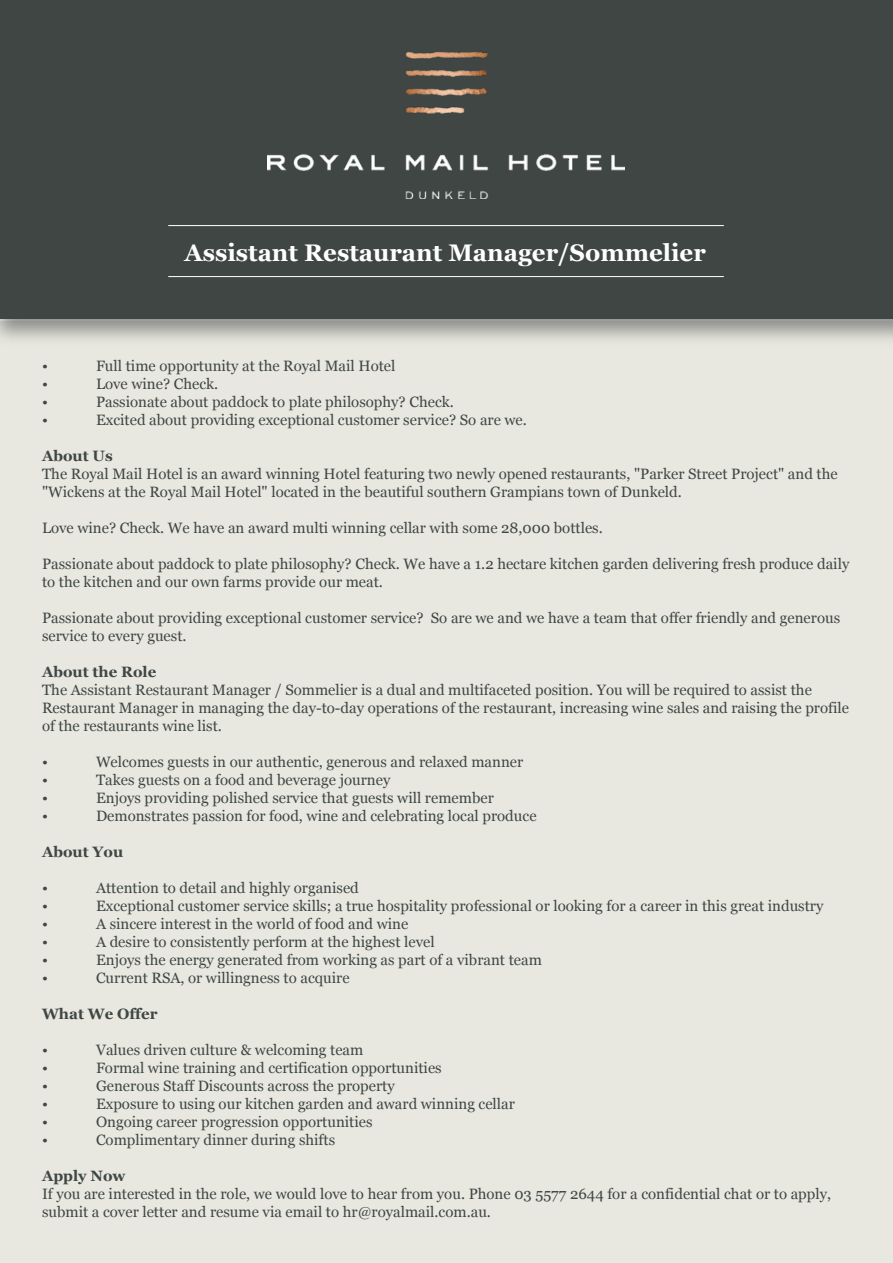
<style>
.page{position:relative;width:893px;height:1263px;background:#fff}
.page>*{position:absolute;margin:0;border:0;box-sizing:border-box;transform-origin:0 0}
.t1{font:700 24px "Georgia";color:#fff}
.t2{font:15px/18px "Georgia";color:#3f4644}
.t3{font:700 15px "Georgia";color:#3f4644}
</style>
<div class="page">
<div style="left:0;top:321px;width:893px;height:942px;background:#e8e8e0"></div>
<div style="left:0;top:0;width:893px;height:319px;background:#3f4644"></div>
<hr style="left:168px;top:225px;width:556px;height:1px;background:#fff">
<img style="left:267px;top:51px;width:357px;height:147px">
<hr style="left:168px;top:276px;width:556px;height:1px;background:#fff">
<h1 class="t1" style="left:184px;top:235px;width:523px">Assistant Restaurant Manager/Sommelier</h1>
<p class="t2" style="left:42px;top:356px;width:7px">•</p>
<p class="t2" style="left:96px;top:356px;width:301px">Full time opportunity at the Royal Mail Hotel</p>
<p class="t2" style="left:42px;top:374px;width:7px">•</p>
<p class="t2" style="left:96px;top:374px;width:124px">Love wine? Check.</p>
<p class="t2" style="left:42px;top:392px;width:7px">•</p>
<p class="t2" style="left:96px;top:392px;width:359px">Passionate about paddock to plate philosophy? Check.</p>
<p class="t2" style="left:42px;top:410px;width:7px">•</p>
<p class="t2" style="left:96px;top:410px;width:432px">Excited about providing exceptional customer service? So are we.</p>
<p class="t3" style="left:42px;top:444px;width:72px">About Us</p>
<p class="t2" style="left:42px;top:464px;width:797px">The Royal Mail Hotel is an award winning Hotel featuring two newly opened restaurants, "Parker Street Project" and the "Wickens at the Royal Mail Hotel" located in the beautiful southern Grampians town of Dunkeld.</p>
<p class="t2" style="left:42px;top:518px;width:562px">Love wine? Check. We have an award multi winning cellar with some 28,000 bottles.</p>
<p class="t2" style="left:42px;top:554px;width:809px">Passionate about paddock to plate philosophy? Check. We have a 1.2 hectare kitchen garden delivering fresh produce daily to the kitchen and our own farms provide our meat.</p>
<p class="t2" style="left:42px;top:608px;width:800px">Passionate about providing exceptional customer service? So are we and we have a team that offer friendly and generous service to every guest.</p>
<p class="t3" style="left:42px;top:660px;width:116px">About the Role</p>
<p class="t2" style="left:42px;top:680px;width:808px">The Assistant Restaurant Manager / Sommelier is a dual and multifaceted position. You will be required to assist the<br>Restaurant Manager in managing the day-to-day operations of the restaurant, increasing wine sales and raising the profile of the restaurants wine list.</p>
<p class="t2" style="left:42px;top:752px;width:7px">•</p>
<p class="t2" style="left:96px;top:752px;width:429px">Welcomes guests in our authentic, generous and relaxed manner</p>
<p class="t2" style="left:42px;top:770px;width:7px">•</p>
<p class="t2" style="left:96px;top:770px;width:296px">Takes guests on a food and beverage journey</p>
<p class="t2" style="left:42px;top:788px;width:7px">•</p>
<p class="t2" style="left:96px;top:788px;width:399px">Enjoys providing polished service that guests will remember</p>
<p class="t2" style="left:42px;top:806px;width:7px">•</p>
<p class="t2" style="left:96px;top:806px;width:442px">Demonstrates passion for food, wine and celebrating local produce</p>
<p class="t3" style="left:42px;top:840px;width:83px">About You</p>
<p class="t2" style="left:42px;top:878px;width:7px">•</p>
<p class="t2" style="left:96px;top:878px;width:264px">Attention to detail and highly organised</p>
<p class="t2" style="left:42px;top:896px;width:7px">•</p>
<p class="t2" style="left:96px;top:896px;width:729px">Exceptional customer service skills; a true hospitality professional or looking for a career in this great industry</p>
<p class="t2" style="left:42px;top:914px;width:7px">•</p>
<p class="t2" style="left:96px;top:914px;width:314px">A sincere interest in the world of food and wine</p>
<p class="t2" style="left:42px;top:932px;width:7px">•</p>
<p class="t2" style="left:96px;top:932px;width:340px">A desire to consistently perform at the highest level</p>
<p class="t2" style="left:42px;top:950px;width:7px">•</p>
<p class="t2" style="left:96px;top:950px;width:447px">Enjoys the energy generated from working as part of a vibrant team</p>
<p class="t2" style="left:42px;top:968px;width:7px">•</p>
<p class="t2" style="left:96px;top:968px;width:255px">Current RSA, or willingness to acquire</p>
<p class="t3" style="left:42px;top:1002px;width:117px">What We Offer</p>
<p class="t2" style="left:42px;top:1040px;width:7px">•</p>
<p class="t2" style="left:96px;top:1040px;width:269px">Values driven culture &amp; welcoming team</p>
<p class="t2" style="left:42px;top:1058px;width:7px">•</p>
<p class="t2" style="left:96px;top:1058px;width:347px">Formal wine training and certification opportunities</p>
<p class="t2" style="left:42px;top:1076px;width:7px">•</p>
<p class="t2" style="left:96px;top:1076px;width:300px">Generous Staff Discounts across the property</p>
<p class="t2" style="left:42px;top:1094px;width:7px">•</p>
<p class="t2" style="left:96px;top:1094px;width:420px">Exposure to using our kitchen garden and award winning cellar</p>
<p class="t2" style="left:42px;top:1112px;width:7px">•</p>
<p class="t2" style="left:96px;top:1112px;width:278px">Ongoing career progression opportunities</p>
<p class="t2" style="left:42px;top:1130px;width:7px">•</p>
<p class="t2" style="left:96px;top:1130px;width:241px">Complimentary dinner during shifts</p>
<p class="t3" style="left:42px;top:1164px;width:85px">Apply Now</p>
<p class="t2" style="left:42px;top:1184px;width:791px">If you are interested in the role, we would love to hear from you. Phone 03 5577 2644 for a confidential chat or to apply, submit a cover letter and resume via email to hr@royalmail.com.au.</p>
</div>
